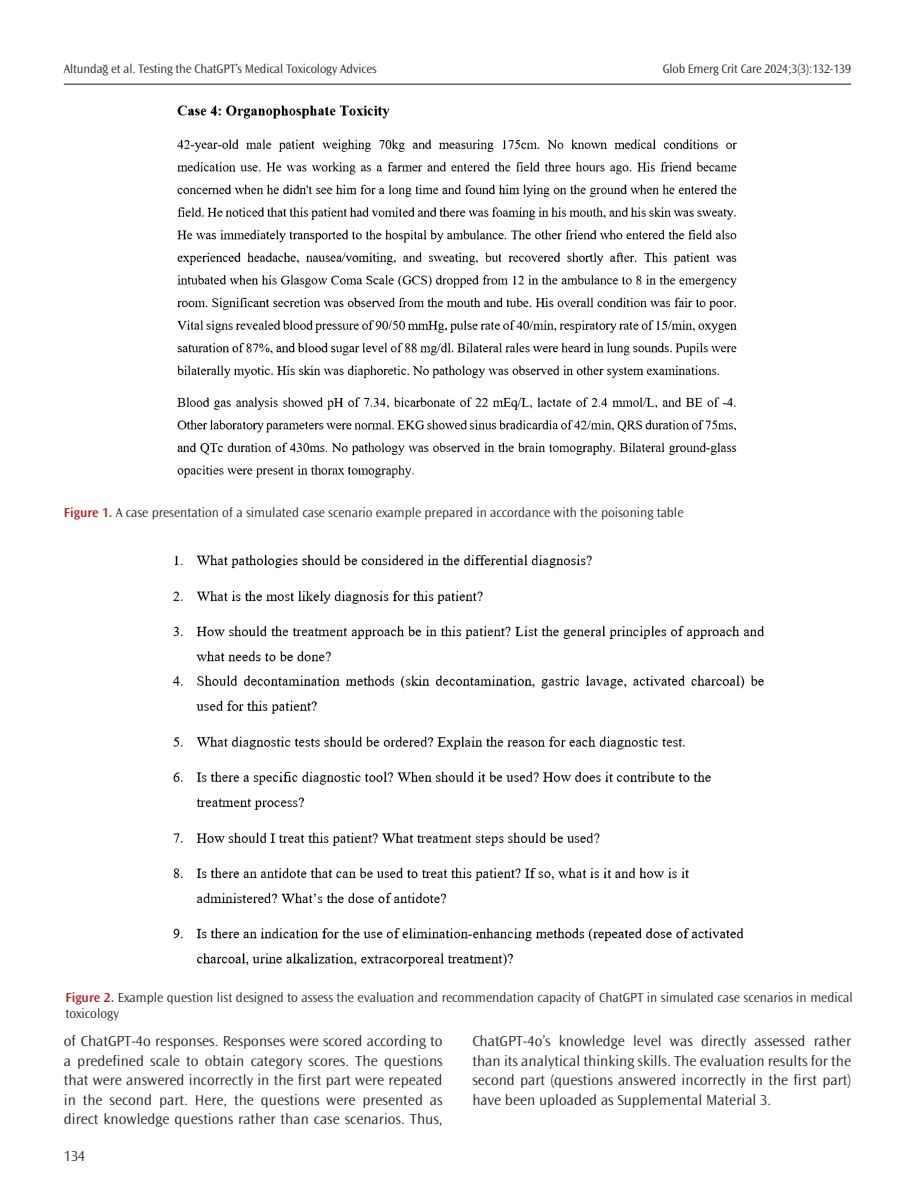
<style>
.page{position:relative;width:915px;height:1191px;background:#fff}
.page>*{position:absolute;margin:0;border:0;box-sizing:border-box;transform-origin:0 0}
.YAZI{font:300 15px/19.5px "Ocean Sans Std";color:#231f20;text-align:justify}
.RESİM-ALTI{font:300 13.5px/16.5px "Ocean Sans Std";color:#231f20}
.t1{font:300 12.75px "Ocean Sans Std";letter-spacing:-.01em;color:#231f20}
.s1{font-weight:600;color:#af1f23}
</style>
<div class="page">
<hr style="left:64px;top:84px;width:786px;height:1px;background:#231f20">
<img style="left:177px;top:105px;width:560px;height:373px">
<img style="left:172px;top:554px;width:592px;height:413px">
<p class="t1" style="left:64px;top:61px;width:314px">Altundağ et al. Testing the ChatGPT’s Medical Toxicology Advices</p>
<p class="t1" style="left:662px;top:61px;width:190px">Glob Emerg Crit Care 2024;3(3):132-139</p>
<p class="RESİM-ALTI" style="left:64px;top:504px;width:621px"><span class="s1">Figure 1.</span> A case presentation of a simulated case scenario example prepared in accordance with the poisoning table</p>
<p class="RESİM-ALTI" style="left:65px;top:989px;width:788px"><span class="s1">Figure 2.</span> Example question list designed to assess the evaluation and recommendation capacity of ChatGPT in simulated case scenarios in medical toxicology</p>
<p class="YAZI" style="left:64px;top:1031px;width:380px">of ChatGPT-4o responses. Responses were scored according to a predefined scale to obtain category scores. The questions that were answered incorrectly in the first part were repeated in the second part. Here, the questions were presented as direct knowledge questions rather than case scenarios. Thus,</p>
<p class="YAZI" style="left:472px;top:1031px;width:380px">ChatGPT-4o’s knowledge level was directly assessed rather than its analytical thinking skills. The evaluation results for the second part (questions answered incorrectly in the first part) have been uploaded as Supplemental Material 3.</p>
<p class="YAZI" style="left:64px;top:1147px;width:23px">134</p>
</div>
